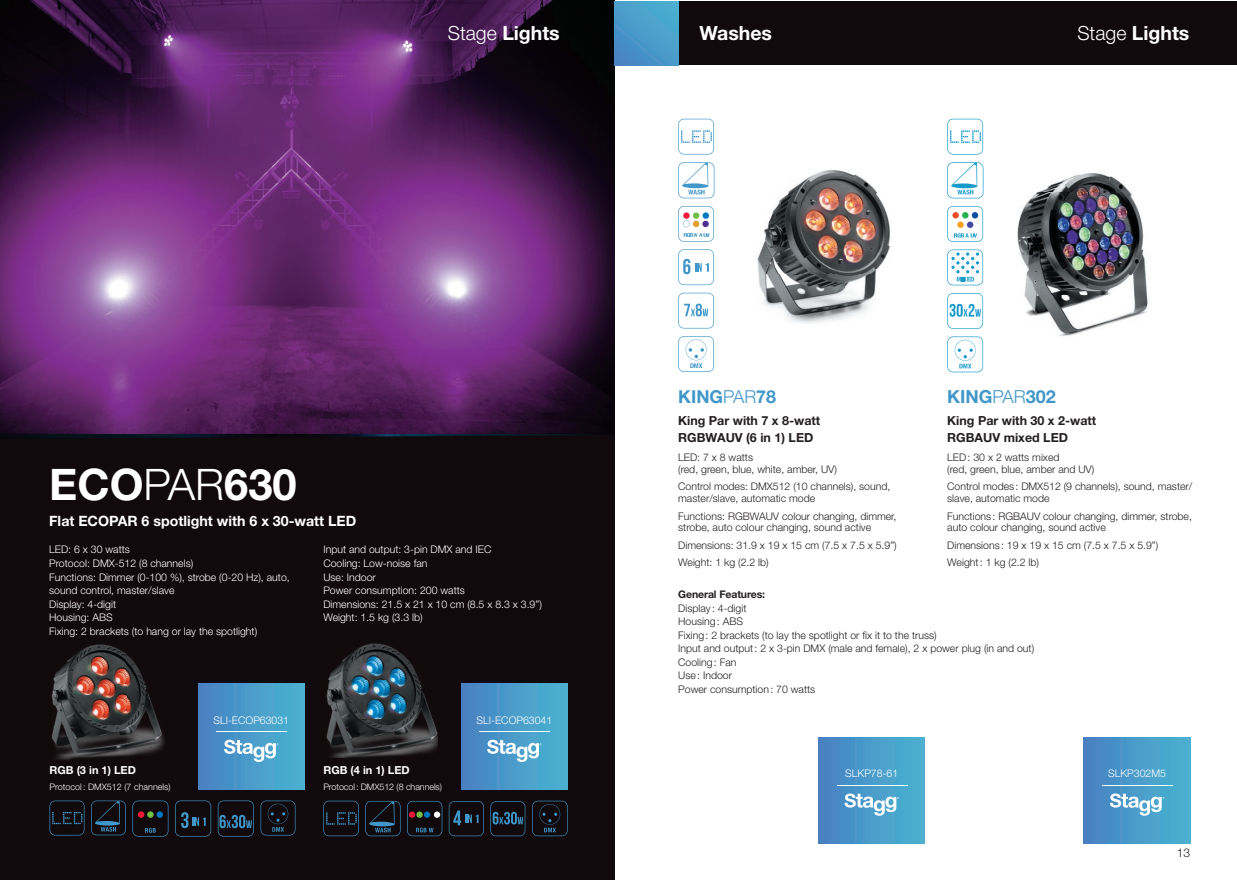
<style>
.page{position:relative;width:1237px;height:880px;background:#fff}
.page>*{position:absolute;margin:0;border:0;box-sizing:border-box;transform-origin:0 0}
.t1{font:700 43.5px "Helvetica Neue LT Std";color:#fff}
.t2{font:700 19.5px "Helvetica Neue LT Std";color:#fff}
.t3{font:700 18px "Helvetica Neue LT Std";color:#4197c9}
.t4{font:700 17.85px "Helvetica Neue LT Std";color:#4197c9}
.t5{font:700 14.25px "Helvetica Neue LT Std";color:#fff}
.t6{font:700 12.45px/16.2px "Helvetica Neue LT Std";color:#231f20}
.t7{font:300 12px "Helvetica Neue LT Std";color:#231f20}
.t8{font:700 10.95px "Helvetica Neue LT Std";color:#fff}
.t9{font:300 10.5px/11.6px "Helvetica Neue LT Std";color:#231f20}
.t10{font:300 10.5px/13.5px "Helvetica Neue LT Std";color:#fff}
.t11{font:700 10.5px "Helvetica Neue LT Std";letter-spacing:-.01em;color:#231f20}
.t12{font:300 9px "Helvetica Neue LT Std";letter-spacing:-.01em;color:#fff}
.s1{font-weight:300}
</style>
<div class="page">
<div style="left:0;top:0;width:614px;height:880px;background:#110a0c"></div>
<img style="left:0;top:0;width:614px;height:434px">
<img style="left:51px;top:644px;width:114px;height:116px">
<img style="left:757px;top:170px;width:133px;height:153px">
<img style="left:1017px;top:173px;width:131px;height:163px">
<svg style="left:678px;top:336px;width:36px;height:36px"></svg>
<svg style="left:678px;top:119px;width:36px;height:35px"></svg>
<svg style="left:678px;top:206px;width:36px;height:36px"></svg>
<svg style="left:678px;top:249px;width:36px;height:36px"></svg>
<svg style="left:678px;top:293px;width:36px;height:35px"></svg>
<svg style="left:678px;top:162px;width:36px;height:36px"></svg>
<svg style="left:947px;top:336px;width:36px;height:36px"></svg>
<svg style="left:947px;top:119px;width:36px;height:36px"></svg>
<svg style="left:947px;top:206px;width:36px;height:36px"></svg>
<div style="left:971px;top:212px;width:7px;height:6px;background:#094fa3;border-radius:50%"></div>
<svg style="left:966px;top:221px;width:7px;height:7px"></svg>
<div style="left:957px;top:221px;width:6px;height:7px;background:#f8a01e;border-radius:50%"></div>
<svg style="left:947px;top:249px;width:36px;height:36px"></svg>
<svg style="left:947px;top:293px;width:36px;height:36px"></svg>
<svg style="left:947px;top:162px;width:36px;height:36px"></svg>
<svg style="left:260px;top:800px;width:35px;height:35px"></svg>
<svg style="left:91px;top:800px;width:35px;height:35px"></svg>
<svg style="left:50px;top:800px;width:34px;height:35px"></svg>
<svg style="left:218px;top:800px;width:36px;height:36px"></svg>
<svg style="left:132px;top:800px;width:36px;height:36px"></svg>
<div style="left:147px;top:811px;width:7px;height:6px;background:#71bf44;border-radius:50%"></div>
<div style="left:156px;top:811px;width:7px;height:6px;background:#0078c0;border-radius:50%"></div>
<svg style="left:175px;top:800px;width:36px;height:36px"></svg>
<div style="left:614px;top:1px;width:622px;height:64px;background:#110a0c"></div>
<div style="left:614px;top:1px;width:64px;height:64px;background:linear-gradient(to bottom,#4baace,#488fc6)"></div>
<div style="left:1083px;top:737px;width:107px;height:106px;background:linear-gradient(to right,#4881c2,#4cb4d0)"></div>
<svg style="left:1109px;top:793px;width:55px;height:22px"></svg>
<hr style="left:1102px;top:785px;width:70px;height:1px;background:#fff">
<img style="left:326px;top:643px;width:111px;height:114px">
<svg style="left:532px;top:800px;width:35px;height:36px"></svg>
<svg style="left:365px;top:801px;width:35px;height:35px"></svg>
<svg style="left:323px;top:800px;width:36px;height:36px"></svg>
<svg style="left:407px;top:801px;width:35px;height:35px"></svg>
<svg style="left:449px;top:801px;width:35px;height:35px"></svg>
<svg style="left:490px;top:801px;width:35px;height:35px"></svg>
<div style="left:461px;top:683px;width:106px;height:106px;background:linear-gradient(to right,#4881c2,#4bb3d0)"></div>
<svg style="left:487px;top:739px;width:54px;height:23px"></svg>
<hr style="left:479px;top:731px;width:71px;height:1px;background:#fff">
<div style="left:818px;top:737px;width:106px;height:106px;background:linear-gradient(to right,#4881c2,#4bb3d0)"></div>
<svg style="left:844px;top:793px;width:55px;height:22px"></svg>
<hr style="left:836px;top:785px;width:71px;height:1px;background:#fff">
<div style="left:198px;top:683px;width:106px;height:106px;background:linear-gradient(to right,#4881c2,#4bb3d0)"></div>
<svg style="left:224px;top:739px;width:54px;height:23px"></svg>
<hr style="left:216px;top:731px;width:71px;height:1px;background:#fff">
<h2 class="t2" style="left:448px;top:21px;width:113px"><span class="s1">Stage</span> Lights</h2>
<h2 class="t2" style="left:1077px;top:21px;width:113px"><span class="s1">Stage</span> Lights</h2>
<h2 class="t2" style="left:699px;top:21px;width:74px">Washes</h2>
<h3 class="t4" style="left:678px;top:385px;width:99px">KING<span class="s1">PAR</span>78</h3>
<h3 class="t3" style="left:947px;top:385px;width:110px">KING<span class="s1">PAR</span>302</h3>
<h1 class="t1" style="left:49px;top:458px;width:249px">ECO<span class="s1">PAR</span>630</h1>
<h3 class="t5" style="left:49px;top:512px;width:309px">Flat ECOPAR 6 spotlight with 6 x 30-watt LED</h3>
<p class="t10" style="left:49px;top:543px;width:242px">LED: 6 x 30 watts<br>Protocol: DMX-512 (8 channels)<br>Functions: Dimmer (0-100 %), strobe (0-20 Hz), auto, sound control, master/slave<br>Display: 4-digit<br>Housing: ABS<br>Fixing: 2 brackets (to hang or lay the spotlight)</p>
<p class="t10" style="left:323px;top:543px;width:220px">Input and output: 3-pin DMX and IEC<br>Cooling: Low-noise fan<br>Use: Indoor<br>Power consumption: 200 watts<br>Dimensions: 21.5 x 21 x 10 cm (8.5 x 8.3 x 3.9”)<br>Weight: 1.5 kg (3.3 lb)</p>
<p class="t8" style="left:50px;top:763px;width:88px">RGB (3 in 1) LED</p>
<p class="t12" style="left:50px;top:781px;width:123px">Protocol : DMX512 (7 channels)</p>
<p class="t10" style="left:213px;top:713px;width:77px">SLI-ECOP63031</p>
<p class="t8" style="left:323px;top:763px;width:88px">RGB (4 in 1) LED</p>
<p class="t12" style="left:323px;top:781px;width:120px">Protocol : DMX512 (8 channels)</p>
<p class="t10" style="left:476px;top:713px;width:77px">SLI-ECOP63041</p>
<p class="t6" style="left:678px;top:412px;width:144px">King Par with 7 x 8-watt<br>RGBWAUV (6 in 1) LED</p>
<p class="t6" style="left:947px;top:412px;width:151px">King Par with 30 x 2-watt<br>RGBAUV mixed LED</p>
<p class="t9" style="left:678px;top:451px;width:160px">LED: 7 x 8 watts<br>(red, green, blue, white, amber, UV)</p>
<p class="t9" style="left:678px;top:481px;width:214px">Control modes: DMX512 (10 channels), sound, master/slave, automatic mode</p>
<p class="t9" style="left:678px;top:510px;width:220px">Functions: RGBWAUV colour changing, dimmer, strobe, auto colour changing, sound active</p>
<p class="t9" style="left:678px;top:536px;width:220px;line-height:17.5px">Dimensions: 31.9 x 19 x 15 cm (7.5 x 7.5 x 5.9”)<br>Weight: 1 kg (2.2 lb)</p>
<p class="t9" style="left:947px;top:451px;width:149px">LED : 30 x 2 watts mixed<br>(red, green, blue, amber and UV)</p>
<p class="t9" style="left:947px;top:481px;width:247px">Control modes : DMX512 (9 channels), sound, master/ slave, automatic mode</p>
<p class="t9" style="left:947px;top:510px;width:246px">Functions : RGBAUV colour changing, dimmer, strobe, auto colour changing, sound active</p>
<p class="t9" style="left:947px;top:536px;width:212px;line-height:17.5px">Dimensions : 19 x 19 x 15 cm (7.5 x 7.5 x 5.9”)<br>Weight : 1 kg (2.2 lb)</p>
<p class="t11" style="left:678px;top:588px;width:88px">General Features:</p>
<p class="t9" style="left:678px;top:601px;width:357px;line-height:13.5px">Display : 4-digit<br>Housing : ABS<br>Fixing : 2 brackets (to lay the spotlight or fix it to the truss)<br>Input and output : 2 x 3-pin DMX (male and female), 2 x power plug (in and out)<br>Cooling : Fan<br>Use : Indoor<br>Power consumption : 70 watts</p>
<p class="t10" style="left:845px;top:766px;width:54px">SLKP78-61</p>
<p class="t10" style="left:1108px;top:766px;width:59px">SLKP302M5</p>
<p class="t7" style="left:1176px;top:845px;width:15px">13</p>
</div>
